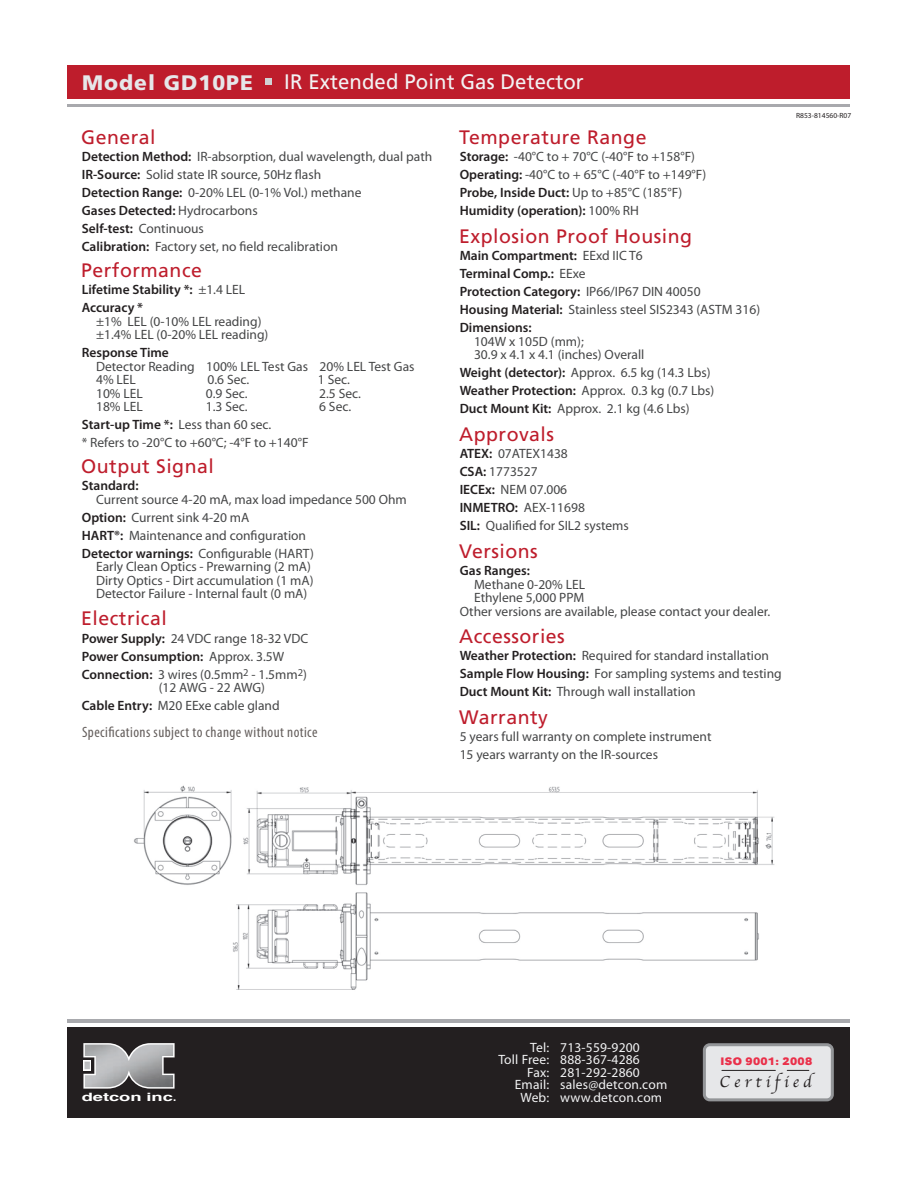
<style>
.page{position:relative;width:918px;height:1188px;background:#fff}
.page>*{position:absolute;margin:0;border:0;box-sizing:border-box;transform-origin:0 0}
.t1{font:21px "Frutiger";letter-spacing:.005em;color:#f2f3f4}
.t2{font:900 21px "Frutiger";letter-spacing:.05em;color:#e6e7e9}
.t3{font:19.5px "Frutiger";letter-spacing:.025em;color:#be1d2c}
.t4{font:16.65px "Apple Chancery";letter-spacing:.25em;color:#231f20}
.t5{font:condensed 15px "Myriad Pro";letter-spacing:.03em;color:#645e5c}
.t6{font:13.5px/18px "Myriad Pro";color:#454647}
.t7{font:600 13.5px/18px "Myriad Pro";color:#231f20}
.t8{font:13.5px/12.5px "Myriad Pro";letter-spacing:.015em;color:#f2f3f4;text-align:right}
.t9{font:700 11.4px "Helvetica";letter-spacing:-.005em;color:#fff;scale:1.6 1}
.t10{font:700 expanded 11.25px "URW Grotesk T";letter-spacing:.03em;color:#ea304a}
.t11{font:7.5px "Myriad Pro";color:#231f20}
.s1{font-weight:600;color:#231f20}
.s2{font-weight:400;color:#454647}
</style>
<div class="page">
<img style="left:134px;top:785px;width:641px;height:205px">
<div style="left:67px;top:65px;width:783px;height:34px;background:#be1d2c"></div>
<div style="left:265px;top:78px;width:7px;height:7px;background:#d1d2d4"></div>
<div style="left:67px;top:1027px;width:783px;height:91px;background:#231f20"></div>
<div style="left:704px;top:1045px;width:128px;height:55px;background:#e6e7e9;border-radius:5px"></div>
<div style="left:703px;top:1043px;width:131px;height:58px;border:3px solid #939598;border-radius:5px"></div>
<hr style="left:722px;top:1070px;width:53px;height:1px;background:#231f20">
<svg style="left:787px;top:1070px;width:22px;height:1px"></svg>
<svg style="left:83px;top:1043px;width:92px;height:46px"></svg>
<img style="left:85px;top:1045px;width:88px;height:42px">
<hr style="left:67px;top:104px;width:783px;height:3px;background:#a8a9ad">
<hr style="left:67px;top:1020px;width:783px;height:3px;background:#a8a9ad">
<h1 class="t2" style="left:82px;top:74px;width:172px">Model GD10PE</h1>
<h1 class="t1" style="left:284px;top:74px;width:301px">IR Extended Point Gas Detector</h1>
<h2 class="t3" style="left:81px;top:129px;width:76px">General</h2>
<p class="t6" style="left:82px;top:148px;width:352px"><span class="s1">Detection Method:</span> IR-absorption, dual wavelength, dual path <span class="s1">IR-Source:</span> Solid state IR source, 50Hz flash<br><span class="s1">Detection Range:</span> 0-20% LEL (0-1% Vol.) methane<br><span class="s1">Gases Detected:</span> Hydrocarbons<br><span class="s1">Self-test:</span> Continuous<br><span class="s1">Calibration:</span> Factory set, no field recalibration</p>
<h2 class="t3" style="left:81px;top:263px;width:122px">Performance</h2>
<p class="t7" style="left:82px;top:282px;width:165px">Lifetime Stability *: <span class="s2">±1.4 LEL<br></span>Accuracy *</p>
<p class="t6" style="left:96px;top:315px;width:174px;line-height:13.5px">±1% LEL (0-10% LEL reading) ±1.4% LEL (0-20% LEL reading)</p>
<p class="t7" style="left:82px;top:345px;width:89px">Response Time</p>
<p class="t6" style="left:96px;top:360px;width:320px;line-height:13.5px">Detector Reading 100% LEL Test Gas 20% LEL Test Gas<br>4% LEL</p>
<p class="t6" style="left:208px;top:372px;width:43px">0.6 Sec.</p>
<p class="t6" style="left:318px;top:372px;width:33px">1 Sec.</p>
<p class="t6" style="left:96px;top:385px;width:48px">10% LEL</p>
<p class="t6" style="left:206px;top:385px;width:43px">0.9 Sec.</p>
<p class="t6" style="left:319px;top:385px;width:43px">2.5 Sec.</p>
<p class="t6" style="left:96px;top:399px;width:48px">18% LEL</p>
<p class="t6" style="left:206px;top:399px;width:43px">1.3 Sec.</p>
<p class="t6" style="left:319px;top:399px;width:33px">6 Sec.</p>
<p class="t6" style="left:82px;top:417px;width:228px"><span class="s1">Start-up Time *:</span> Less than 60 sec.<br>* Refers to -20°C to +60°C; -4°F to +140°F</p>
<h2 class="t3" style="left:81px;top:459px;width:134px">Output Signal</h2>
<p class="t7" style="left:82px;top:478px;width:58px">Standard:</p>
<p class="t6" style="left:82px;top:492px;width:326px;text-indent:14px">Current source 4-20 mA, max load impedance 500 Ohm <span class="s1">Option:</span> Current sink 4-20 mA<br><span class="s1">HART®:</span> Maintenance and configuration<br><span class="s1">Detector warnings:</span> Configurable (HART)</p>
<p class="t6" style="left:96px;top:561px;width:219px;line-height:13.5px">Early Clean Optics - Prewarning (2 mA)<br>Dirty Optics - Dirt accumulation (1 mA)<br>Detector Failure - Internal fault (0 mA)</p>
<h2 class="t3" style="left:81px;top:611px;width:87px">Electrical</h2>
<p class="t6" style="left:82px;top:630px;width:228px"><span class="s1">Power Supply:</span> 24 VDC range 18-32 VDC<br><span class="s1">Power Consumption:</span> Approx. 3.5W<br><span class="s1">Connection:</span> 3 wires (0.5mm<sup>2</sup> - 1.5mm<sup>2</sup>)</p>
<p class="t6" style="left:82px;top:680px;width:199px;text-indent:77px">(12 AWG - 22 AWG)<br><span class="s1">Cable Entry:</span> M20 EExe cable gland</p>
<p class="t5" style="left:82px;top:726px;width:237px">Specifications subject to change without notice</p>
<h2 class="t3" style="left:459px;top:129px;width:189px">Temperature Range</h2>
<p class="t6" style="left:460px;top:148px;width:248px"><span class="s1">Storage:</span> -40°C to + 70°C (-40°F to +158°F)<br><span class="s1">Operating:</span> -40°C to + 65°C (-40°F to +149°F)<br><span class="s1">Probe, Inside Duct:</span> Up to +85°C (185°F)<br><span class="s1">Humidity (operation):</span> 100% RH</p>
<h2 class="t3" style="left:459px;top:229px;width:234px">Explosion Proof Housing</h2>
<p class="t7" style="left:460px;top:248px;width:302px">Main Compartment: <span class="s2">EExd IIC T6<br></span>Terminal Comp.: <span class="s2">EExe<br></span>Protection Category: <span class="s2">IP66/IP67 DIN 40050<br></span>Housing Material: <span class="s2">Stainless steel SIS2343 (ASTM 316)<br></span>Dimensions:</p>
<p class="t6" style="left:474px;top:336px;width:172px;line-height:13.5px">104W x 105D (mm);<br>30.9 x 4.1 x 4.1 (inches) Overall</p>
<p class="t6" style="left:460px;top:365px;width:256px"><span class="s1">Weight (detector):</span> Approx. 6.5 kg (14.3 Lbs)<br><span class="s1">Weather Protection:</span> Approx. 0.3 kg (0.7 Lbs)<br><span class="s1">Duct Mount Kit:</span> Approx. 2.1 kg (4.6 Lbs)</p>
<h2 class="t3" style="left:459px;top:427px;width:96px">Approvals</h2>
<p class="t6" style="left:460px;top:446px;width:171px"><span class="s1">ATEX:</span> 07ATEX1438<br><span class="s1">CSA:</span> 1773527<br><span class="s1">IECEx:</span> NEM 07.006<br><span class="s1">INMETRO:</span> AEX-11698<br><span class="s1">SIL:</span> Qualified for SIL2 systems</p>
<h2 class="t3" style="left:459px;top:544px;width:80px">Versions</h2>
<p class="t7" style="left:460px;top:563px;width:72px">Gas Ranges:</p>
<p class="t6" style="left:474px;top:576px;width:113px">Methane 0-20% LEL</p>
<p class="t6" style="left:474px;top:590px;width:112px">Ethylene 5,000 PPM</p>
<p class="t6" style="left:460px;top:603px;width:312px">Other versions are available, please contact your dealer.</p>
<h2 class="t3" style="left:459px;top:628px;width:107px">Accessories</h2>
<p class="t6" style="left:460px;top:648px;width:323px"><span class="s1">Weather Protection:</span> Required for standard installation<br><span class="s1">Sample Flow Housing:</span> For sampling systems and testing<br><span class="s1">Duct Mount Kit:</span> Through wall installation</p>
<h2 class="t3" style="left:459px;top:710px;width:90px">Warranty</h2>
<p class="t6" style="left:460px;top:729px;width:253px">5 years full warranty on complete instrument<br>15 years warranty on the IR-sources</p>
<p class="t11" style="left:796px;top:113px;width:56px">R853-814560-R07</p>
<p class="t9" style="left:82px;top:1092px;width:61px">detcon inc.</p>
<p class="t8" style="left:498px;top:1042px;width:52px">Tel:<br>Toll Free:<br>Fax:<br>Email:<br>Web:</p>
<p class="t8" style="left:560px;top:1042px;width:109px;text-align:left">713-559-9200<br>888-367-4286<br>281-292-2860 sales@detcon.com www.detcon.com</p>
<p class="t10" style="left:721px;top:1055px;width:93px">ISO 9001: 2008</p>
<p class="t4" style="left:720px;top:1069px;width:94px">Certified</p>
</div>
